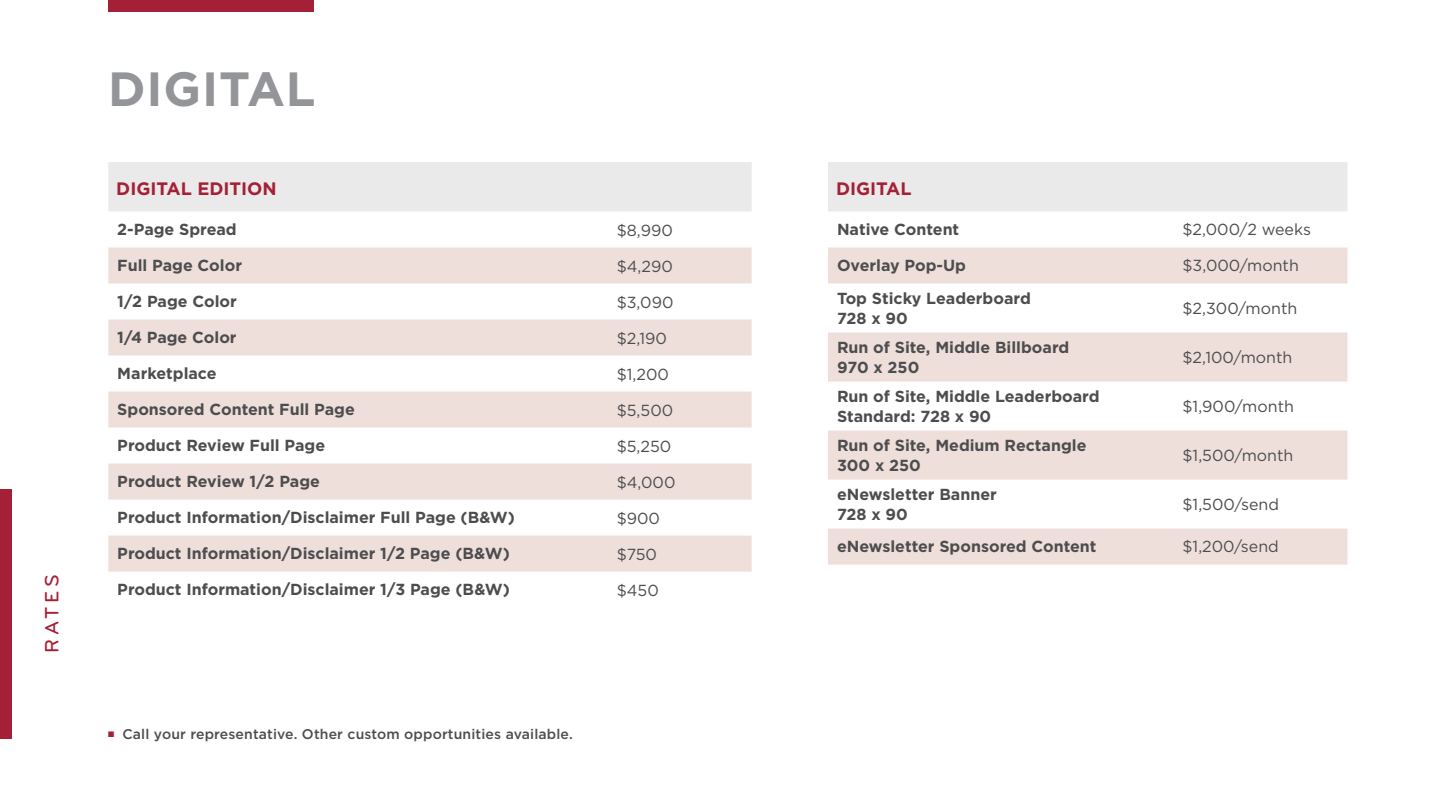
<style>
.page{position:relative;width:1440px;height:811px;background:#fff}
.page>*{position:absolute;margin:0;border:0;box-sizing:border-box;transform-origin:0 0}
.t1{font:700 48px "Gotham";letter-spacing:.02em;color:#939598}
.t2{font:500 20px "Bryant";letter-spacing:.195em;color:#a42036}
.t3{font:700 18px "Gotham";color:#a42036}
.t4{font:700 16px/20px "Gotham";color:#4d4d4f}
.t5{font:16px "Gotham";color:#4d4d4f}
.t6{font:500 14px "Gotham";letter-spacing:.01em;color:#4d4d4f}
.s1{color:#a42036}
</style>
<div class="page">
<div style="left:0;top:489px;width:12px;height:249px;background:#a42036"></div>
<div style="left:108px;top:0;width:206px;height:12px;background:#a42036"></div>
<div style="left:108px;top:162px;width:644px;height:49px;background:#eaeaeb"></div>
<svg style="left:108px;top:247px;width:644px;height:324px;fill:#efdfdb"></svg>
<div style="left:828px;top:162px;width:519px;height:49px;background:#eaeaeb"></div>
<svg style="left:828px;top:247px;width:519px;height:317px;fill:#efdfdb"></svg>
<p class="t2" style="left:41px;top:653px;width:81px;rotate:-90deg">RATES</p>
<h1 class="t1" style="left:108px;top:58px;width:209px">DIGITAL</h1>
<p class="t3" style="left:116px;top:177px;width:162px">DIGITAL EDITION</p>
<p class="t4" style="left:117px;top:219px;width:121px">2-Page Spread</p>
<p class="t5" style="left:617px;top:220px;width:58px">$8,990</p>
<p class="t4" style="left:117px;top:255px;width:126px">Full Page Color</p>
<p class="t5" style="left:617px;top:256px;width:58px">$4,290</p>
<p class="t4" style="left:117px;top:291px;width:121px">1/2 Page Color</p>
<p class="t5" style="left:617px;top:292px;width:58px">$3,090</p>
<p class="t4" style="left:117px;top:327px;width:121px">1/4 Page Color</p>
<p class="t5" style="left:617px;top:328px;width:52px">$2,190</p>
<p class="t4" style="left:117px;top:363px;width:101px">Marketplace</p>
<p class="t5" style="left:617px;top:364px;width:54px">$1,200</p>
<p class="t4" style="left:117px;top:399px;width:239px">Sponsored Content Full Page</p>
<p class="t5" style="left:617px;top:400px;width:58px">$5,500</p>
<p class="t4" style="left:117px;top:435px;width:209px">Product Review Full Page</p>
<p class="t5" style="left:617px;top:436px;width:56px">$5,250</p>
<p class="t4" style="left:117px;top:471px;width:204px">Product Review 1/2 Page</p>
<p class="t5" style="left:617px;top:472px;width:60px">$4,000</p>
<p class="t4" style="left:117px;top:507px;width:399px">Product Information/Disclaimer Full Page (B&amp;W)</p>
<p class="t5" style="left:617px;top:508px;width:45px">$900</p>
<p class="t4" style="left:117px;top:543px;width:394px">Product Information/Disclaimer 1/2 Page (B&amp;W)</p>
<p class="t5" style="left:617px;top:544px;width:42px">$750</p>
<p class="t4" style="left:117px;top:579px;width:394px">Product Information/Disclaimer 1/3 Page (B&amp;W)</p>
<p class="t5" style="left:617px;top:580px;width:44px">$450</p>
<p class="t6" style="left:108px;top:725px;width:466px"><span class="s1">■</span> Call your representative. Other custom opportunities available.</p>
<p class="t3" style="left:836px;top:177px;width:77px">DIGITAL</p>
<p class="t4" style="left:837px;top:219px;width:124px">Native Content</p>
<p class="t5" style="left:1182px;top:219px;width:130px">$2,000/2 weeks</p>
<p class="t4" style="left:837px;top:255px;width:131px">Overlay Pop-Up</p>
<p class="t5" style="left:1182px;top:255px;width:118px">$3,000/month</p>
<p class="t4" style="left:837px;top:288px;width:195px">Top Sticky Leaderboard<br>728 x 90</p>
<p class="t5" style="left:1182px;top:297px;width:116px">$2,300/month</p>
<p class="t4" style="left:837px;top:337px;width:234px">Run of Site, Middle Billboard<br>970 x 250</p>
<p class="t5" style="left:1182px;top:346px;width:111px">$2,100/month</p>
<p class="t4" style="left:837px;top:386px;width:264px">Run of Site, Middle Leaderboard<br>Standard: 728 x 90</p>
<p class="t5" style="left:1182px;top:395px;width:113px">$1,900/month</p>
<p class="t4" style="left:837px;top:435px;width:251px">Run of Site, Medium Rectangle<br>300 x 250</p>
<p class="t5" style="left:1182px;top:444px;width:112px">$1,500/month</p>
<p class="t4" style="left:837px;top:484px;width:161px">eNewsletter Banner<br>728 x 90</p>
<p class="t5" style="left:1182px;top:493px;width:98px">$1,500/send</p>
<p class="t4" style="left:837px;top:536px;width:261px">eNewsletter Sponsored Content</p>
<p class="t5" style="left:1182px;top:536px;width:98px">$1,200/send</p>
</div>
